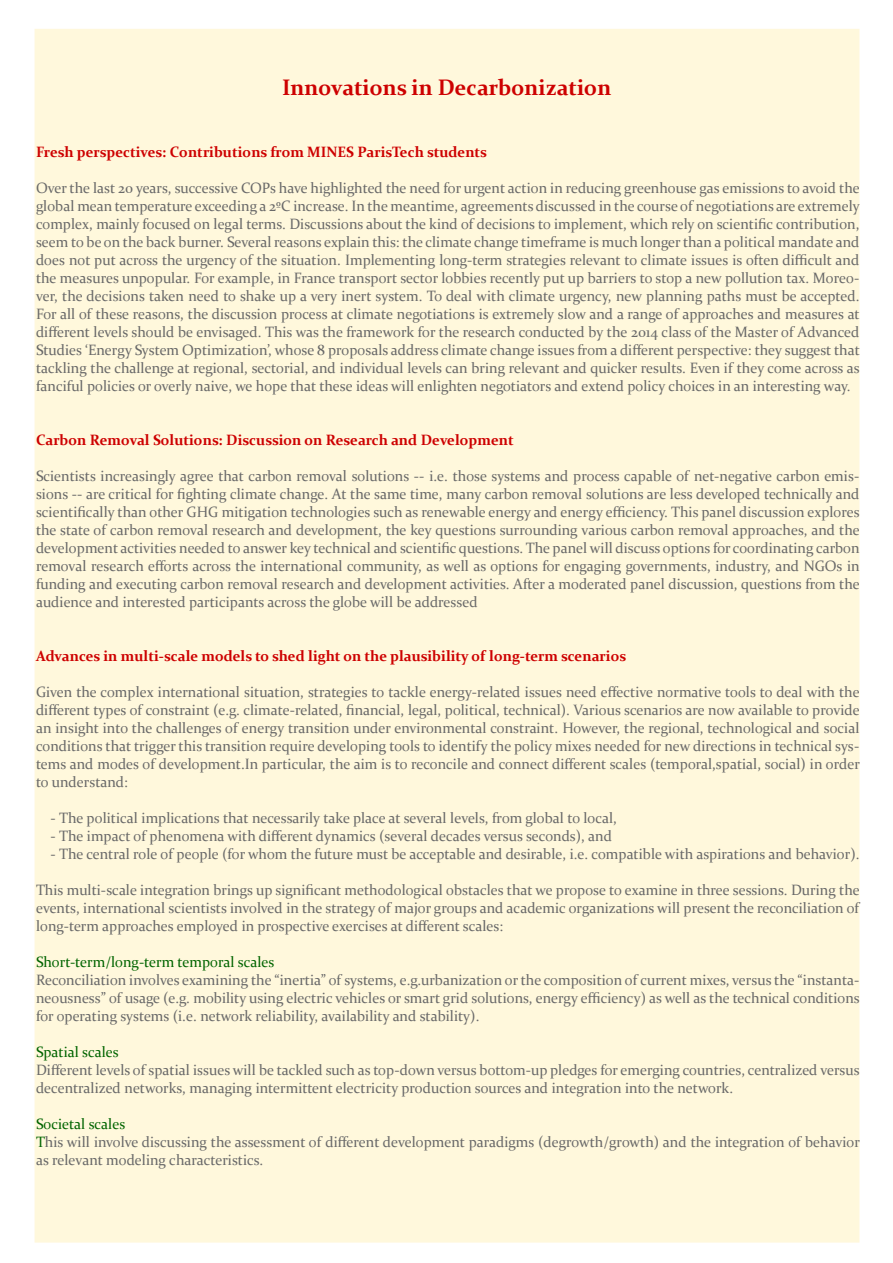
<style>
.page{position:relative;width:893px;height:1263px;background:#fff}
.page>*{position:absolute;margin:0;border:0;box-sizing:border-box;transform-origin:0 0}
.t1{font:700 22.5px "Constantia";color:#cd0000}
.t2{font:15px/18px "Constantia";color:#696969;text-align:justify}
.t3{font:700 15px "Constantia";color:#cd0000}
.t4{font:15px "Constantia";color:#006400}
.s1{color:#006400}
</style>
<div class="page">
<div style="left:35px;top:29px;width:824px;height:1213px;background:#fff8dc"></div>
<p class="t1" style="left:282px;top:72px;width:331px">Innovations in Decarbonization</p>
<p class="t3" style="left:36px;top:141px;width:452px">Fresh perspectives: Contributions from MINES ParisTech students</p>
<p class="t2" style="left:36px;top:178px;width:825px">Over the last 20 years, successive COPs have highlighted the need for urgent action in reducing greenhouse gas emissions to avoid the global mean temperature exceeding a 2ºC increase. In the meantime, agreements discussed in the course of negotiations are extremely complex, mainly focused on legal terms. Discussions about the kind of decisions to implement, which rely on scientific contribution, seem to be on the back burner. Several reasons explain this: the climate change timeframe is much longer than a political mandate and does not put across the urgency of the situation. Implementing long-term strategies relevant to climate issues is often difficult and the measures unpopular. For example, in France transport sector lobbies recently put up barriers to stop a new pollution tax. Moreo&shy;ver, the decisions taken need to shake up a very inert system. To deal with climate urgency, new planning paths must be accepted.<br>For all of these reasons, the discussion process at climate negotiations is extremely slow and a range of approaches and measures at different levels should be envisaged. This was the framework for the research conducted by the 2014 class of the Master of Advanced Studies ‘Energy System Optimization’, whose 8 proposals address climate change issues from a different perspective: they suggest that tackling the challenge at regional, sectorial, and individual levels can bring relevant and quicker results. Even if they come across as fanciful policies or overly naive, we hope that these ideas will enlighten negotiators and extend policy choices in an interesting way.</p>
<p class="t3" style="left:36px;top:429px;width:479px">Carbon Removal Solutions: Discussion on Research and Development</p>
<p class="t2" style="left:36px;top:466px;width:825px">Scientists increasingly agree that carbon removal solutions -- i.e. those systems and process capable of net-negative carbon emis&shy;sions -- are critical for fighting climate change. At the same time, many carbon removal solutions are less developed technically and scientifically than other GHG mitigation technologies such as renewable energy and energy efficiency. This panel discussion explores the state of carbon removal research and development, the key questions surrounding various carbon removal approaches, and the development activities needed to answer key technical and scientific questions. The panel will discuss options for coordinating carbon removal research efforts across the international community, as well as options for engaging governments, industry, and NGOs in funding and executing carbon removal research and development activities. After a moderated panel discussion, questions from the audience and interested participants across the globe will be addressed</p>
<p class="t3" style="left:36px;top:645px;width:591px">Advances in multi-scale models to shed light on the plausibility of long-term scenarios</p>
<p class="t2" style="left:36px;top:682px;width:825px">Given the complex international situation, strategies to tackle energy-related issues need effective normative tools to deal with the different types of constraint (e.g. climate-related, financial, legal, political, technical). Various scenarios are now available to provide an insight into the challenges of energy transition under environmental constraint. However, the regional, technological and social conditions that trigger this transition require developing tools to identify the policy mixes needed for new directions in technical sys&shy;tems and modes of development.In particular, the aim is to reconcile and connect different scales (temporal,spatial, social) in order to understand:</p>
<p class="t2" style="left:51px;top:808px;width:568px">- The political implications that necessarily take place at several levels, from global to local,</p>
<p class="t2" style="left:51px;top:826px;width:563px">- The impact of phenomena with different dynamics (several decades versus seconds), and</p>
<p class="t2" style="left:51px;top:844px;width:810px">- The central role of people (for whom the future must be acceptable and desirable, i.e. compatible with aspirations and behavior).</p>
<p class="t2" style="left:36px;top:880px;width:825px">This multi-scale integration brings up significant methodological obstacles that we propose to examine in three sessions. During the events, international scientists involved in the strategy of major groups and academic organizations will present the reconciliation of long-term approaches employed in prospective exercises at different scales:</p>
<p class="t4" style="left:36px;top:952px;width:240px">Short-term/long-term temporal scales</p>
<p class="t2" style="left:36px;top:970px;width:825px">Reconciliation involves examining the “inertia” of systems, e.g.urbanization or the composition of current mixes, versus the “instanta&shy;neousness” of usage (e.g. mobility using electric vehicles or smart grid solutions, energy efficiency) as well as the technical conditions for operating systems (i.e. network reliability, availability and stability).</p>
<p class="t4" style="left:36px;top:1042px;width:84px">Spatial scales</p>
<p class="t2" style="left:36px;top:1060px;width:825px">Different levels of spatial issues will be tackled such as top-down versus bottom-up pledges for emerging countries, centralized versus decentralized networks, managing intermittent electricity production sources and integration into the network.</p>
<p class="t4" style="left:36px;top:1114px;width:91px">Societal scales</p>
<p class="t2" style="left:36px;top:1132px;width:825px"><span class="s1">T</span>his will involve discussing the assessment of different development paradigms (degrowth/growth) and the integration of behavior as relevant modeling characteristics.</p>
</div>
